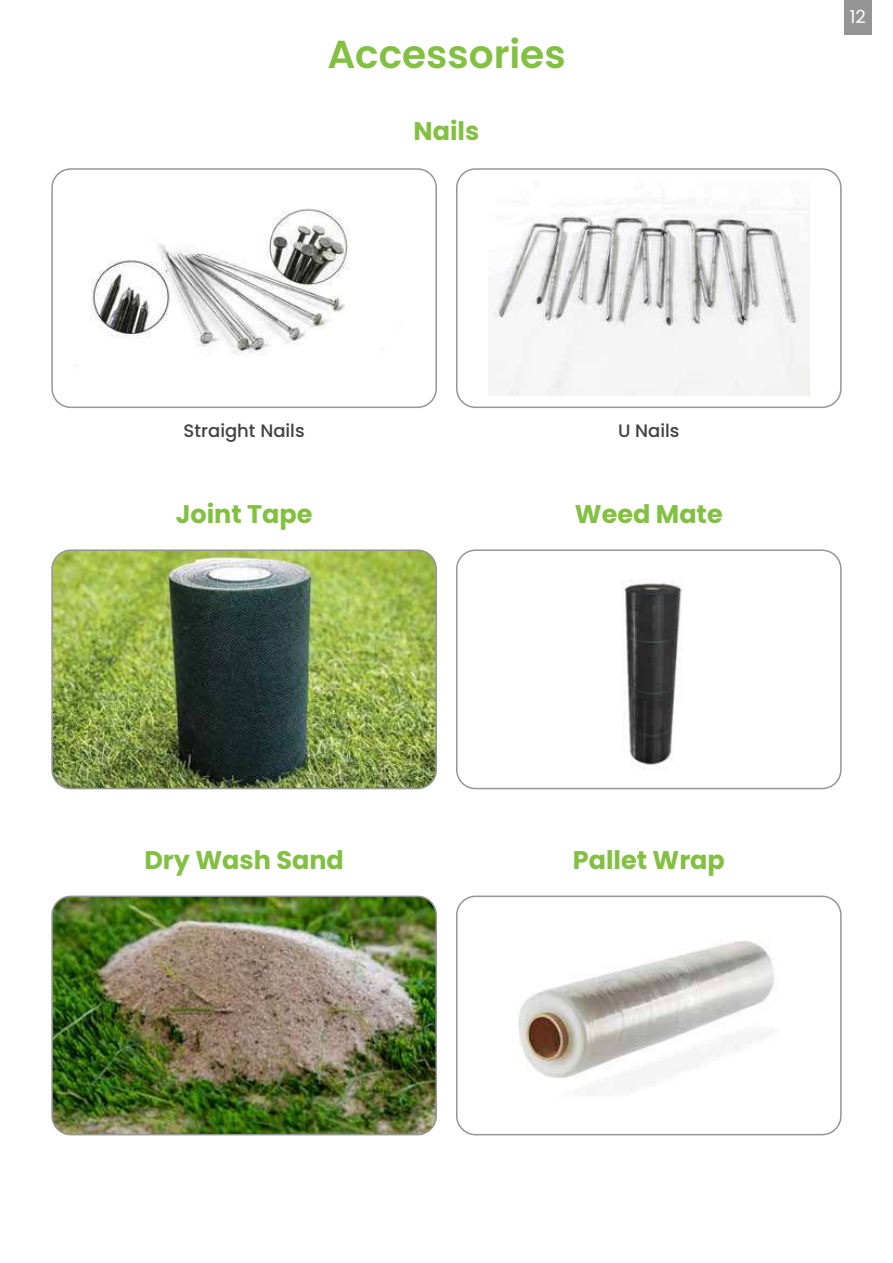
<style>
.page{position:relative;width:893px;height:1263px;background:#fff}
.page>*{position:absolute;margin:0;border:0;box-sizing:border-box;transform-origin:0 0}
.t1{font:600 39px "Poppins";color:#82c041}
.t2{font:700 25.5px "Poppins";color:#82c041}
.t3{font:500 18px "Poppins";color:#414141}
.t4{font:18px "Poppins";color:#fff}
</style>
<div class="page">
<div style="left:844px;top:0;width:28px;height:34px;background:#959595"></div>
<img style="left:90px;top:208px;width:260px;height:148px">
<div style="left:51px;top:168px;width:386px;height:240px;border:2px solid #959595;border-radius:19px"></div>
<img style="left:493px;top:200px;width:317px;height:195px">
<div style="left:456px;top:168px;width:386px;height:240px;border:2px solid #959595;border-radius:19px"></div>
<img style="left:54px;top:552px;width:380px;height:236px">
<div style="left:51px;top:549px;width:386px;height:240px;border:2px solid #959595;border-radius:19px"></div>
<img style="left:622px;top:579px;width:61px;height:190px">
<div style="left:456px;top:549px;width:386px;height:240px;border:2px solid #959595;border-radius:19px"></div>
<img style="left:54px;top:898px;width:380px;height:237px">
<div style="left:51px;top:895px;width:386px;height:240px;border:2px solid #959595;border-radius:19px"></div>
<div style="left:456px;top:895px;width:386px;height:240px;border:2px solid #959595;border-radius:19px"></div>
<img style="left:519px;top:941px;width:259px;height:149px">
<h1 class="t1" style="left:327px;top:32px;width:240px">Accessories</h1>
<p class="t2" style="left:414px;top:117px;width:67px">Nails</p>
<p class="t3" style="left:184px;top:420px;width:122px">Straight Nails</p>
<p class="t3" style="left:618px;top:420px;width:63px">U Nails</p>
<p class="t2" style="left:176px;top:499px;width:138px">Joint Tape</p>
<p class="t2" style="left:575px;top:499px;width:149px">Weed Mate</p>
<p class="t4" style="left:850px;top:6px;width:18px">12</p>
<p class="t2" style="left:144px;top:845px;width:201px">Dry Wash Sand</p>
<p class="t2" style="left:573px;top:845px;width:154px">Pallet Wrap</p>
</div>
